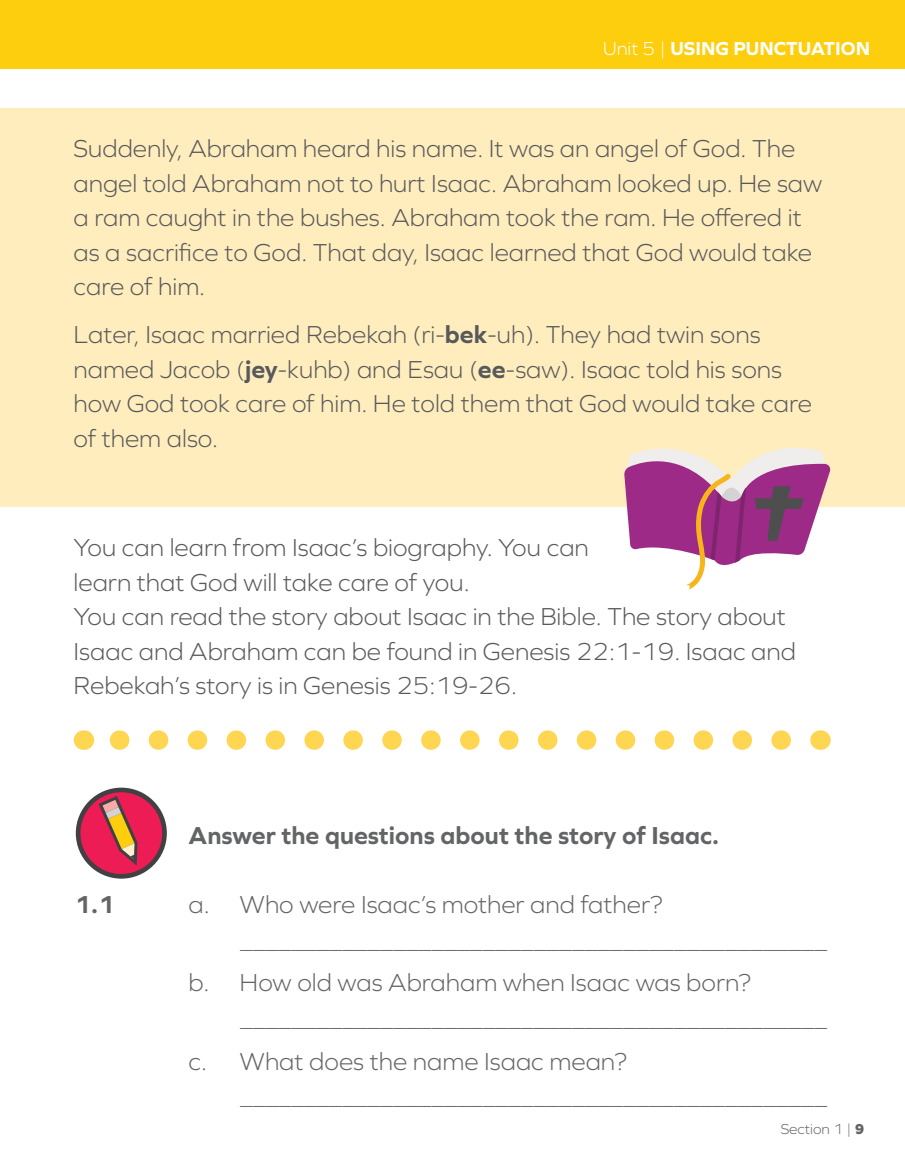
<style>
.page{position:relative;width:905px;height:1175px;background:#fff}
.page>*{position:absolute;margin:0;border:0;box-sizing:border-box;transform-origin:0 0}
.t1{font:300 25.5px/34.5px "Graphie";color:#58595b}
.t2{font:300 25.5px/34.5px "Graphie";color:#636466}
.t3{font:700 25.5px "Graphie";color:#636466}
.t4{font:700 19.5px "Graphie";color:#fff}
.t5{font:300 15px "Graphie";color:#636466}
.s1{font-weight:300}
.s2{font-weight:700}
.s3{font-weight:800}
</style>
<div class="page">
<div style="left:0;top:108px;width:904px;height:399px;background:#ffedbd"></div>
<svg style="left:78px;top:790px;width:86px;height:86px;background:#d72051"></svg>
<div style="left:76px;top:787px;width:91px;height:91px;border:5px solid #414042;border-radius:50%"></div>
<svg style="left:95px;top:792px;width:47px;height:75px;background:#d24851"></svg>
<svg style="left:109px;top:730px;width:672px;height:20px"></svg>
<svg style="left:820px;top:730px;width:1px;height:20px"></svg>
<svg style="left:83px;top:730px;width:1px;height:20px"></svg>
<svg style="left:624px;top:448px;width:206px;height:141px"></svg>
<div style="left:0;top:0;width:904px;height:68px;background:#fdce0d"></div>
<p class="t4" style="left:603px;top:37px;width:268px"><span class="s1">Unit 5 |</span> USING PUNCTUATION</p>
<p class="t1" style="left:74px;top:131px;width:750px">Suddenly, Abraham heard his name. It was an angel of God. The angel told Abraham not to hurt Isaac. Abraham looked up. He saw a ram caught in the bushes. Abraham took the ram. He offered it as a sacrifice to God. That day, Isaac learned that God would take care of him.</p>
<p class="t1" style="left:74px;top:317px;width:740px">Later, Isaac married Rebekah (ri-<span class="s2">bek</span>-uh). They had twin sons named Jacob (<span class="s2">jey</span>-kuhb) and Esau (<span class="s2">ee</span>-saw). Isaac told his sons how God took care of him. He told them that God would take care of them also.</p>
<p class="t1" style="left:74px;top:530px;width:724px">You can learn from Isaac’s biography. You can<br>learn that God will take care of you.<br>You can read the story about Isaac in the Bible. The story about Isaac and Abraham can be found in Genesis 22:1-19. Isaac and Rebekah’s story is in Genesis 25:19-26.</p>
<p class="t3" style="left:188px;top:820px;width:532px">Answer the questions about the story of Isaac.</p>
<p class="t3" style="left:74px;top:889px;width:42px">1.1</p>
<p class="t2" style="left:240px;top:887px;width:588px;text-indent:-52px">a. Who were Isaac’s mother and father? ______________________________________________</p>
<p class="t2" style="left:240px;top:965px;width:588px;text-indent:-52px">b. How old was Abraham when Isaac was born? ______________________________________________</p>
<p class="t2" style="left:240px;top:1043px;width:588px;text-indent:-52px">c. What does the name Isaac mean? ______________________________________________</p>
<p class="t5" style="left:780px;top:1120px;width:85px">Section 1 | <span class="s3">9</span></p>
</div>
